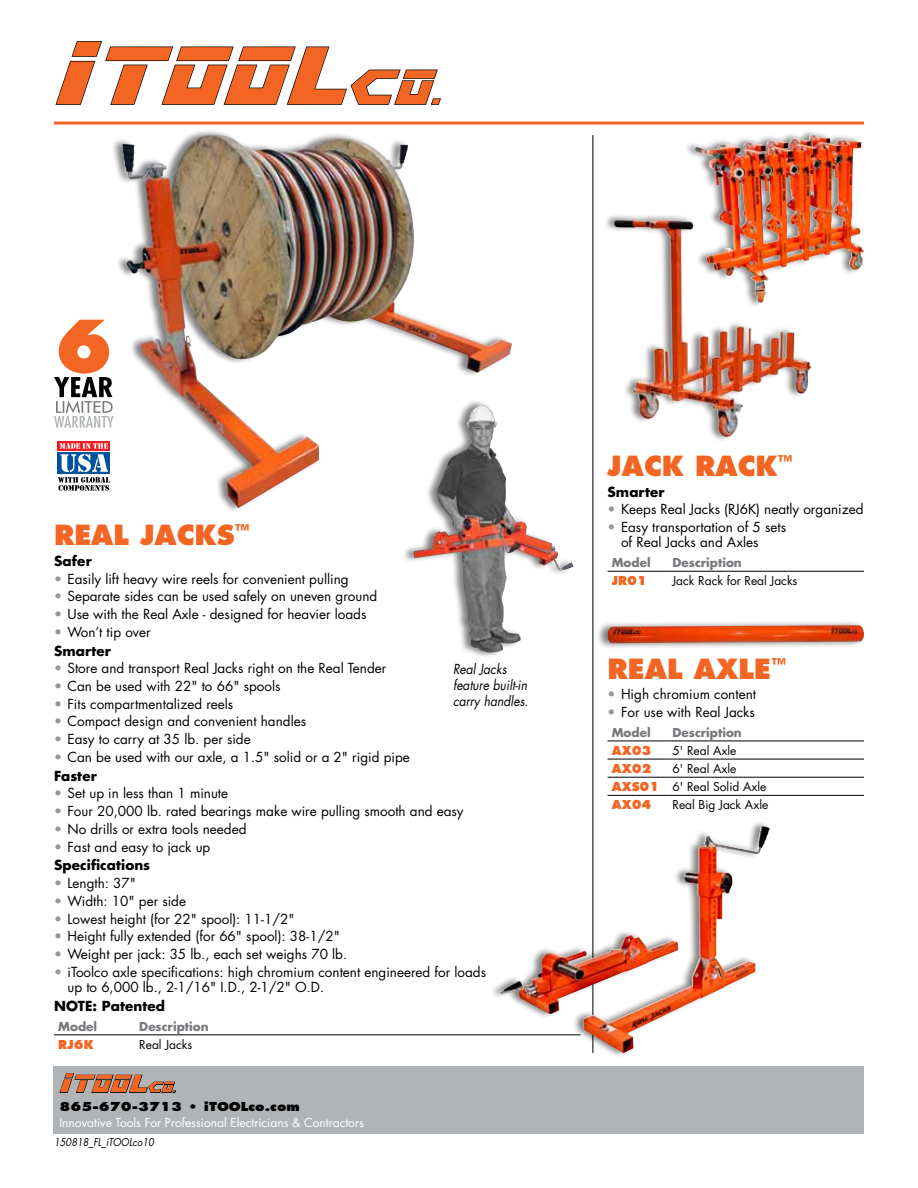
<style>
.page{position:relative;width:918px;height:1188px;background:#fff}
.page>*{position:absolute;margin:0;border:0;box-sizing:border-box;transform-origin:0 0}
.t1{font:62.85px "Metal Gear";color:#f26522;scale:1.35 1}
.t2{font:800 27px "Futura";color:#f26522}
.t3{font:18.9px "Metal Gear";color:#f26522;scale:1.35 1}
.t4{font:13.5px/18.9px "Futura";color:#000}
.t5{font:italic 13.5px/16.2px "Futura";color:#000;scale:.9 1}
.t6{font:700 13.5px "Futura";letter-spacing:.01em;color:#000}
.t7{font:12px/18.3px "Futura";color:#000}
.t8{font:12px "Futura";color:#fff}
.t9{font:700 12px "Futura";color:#77787b}
.t10{font:800 12px "Futura";color:#000;scale:1.1 1}
.t11{font:800 12px "Futura";color:#f26522}
.t12{font:italic 10.5px "Futura";letter-spacing:-.005em;color:#000;scale:.9 1}
.s1{font-size:68.85px}
.s2{font-size:37.5px}
.s3{color:#939598}
.s4{font-weight:700}
.s5{font-size:20.7px}
.s6{font-size:11.25px}
.s7{font-weight:800;color:#f26522}
</style>
<div class="page">
<hr style="left:54px;top:122px;width:810px;height:2px;background:#f26522">
<svg style="left:55px;top:41px;width:386px;height:64px"></svg>
<div style="left:54px;top:1066px;width:810px;height:68px;background:#b1b4b6"></div>
<svg style="left:60px;top:1073px;width:116px;height:20px"></svg>
<div style="left:111px;top:129px;width:401px;height:384px;background:#000;opacity:.5"></div>
<img style="left:122px;top:135px;width:390px;height:373px">
<hr style="left:54px;top:1035px;width:81px;height:1px;background:#000">
<hr style="left:135px;top:1035px;width:445px;height:1px;background:#000">
<div style="left:403px;top:399px;width:171px;height:260px;background:#000;opacity:.5"></div>
<img style="left:414px;top:405px;width:106px;height:248px">
<hr style="left:608px;top:571px;width:60px;height:1px;background:#000">
<hr style="left:668px;top:571px;width:196px;height:1px;background:#000">
<hr style="left:608px;top:741px;width:60px;height:1px;background:#000">
<hr style="left:668px;top:741px;width:196px;height:1px;background:#000">
<hr style="left:608px;top:759px;width:60px;height:1px;background:#000">
<hr style="left:668px;top:759px;width:196px;height:1px;background:#000">
<hr style="left:608px;top:777px;width:60px;height:1px;background:#000">
<hr style="left:668px;top:777px;width:196px;height:1px;background:#000">
<hr style="left:608px;top:795px;width:60px;height:1px;background:#000">
<hr style="left:668px;top:795px;width:196px;height:1px;background:#000">
<div style="left:596px;top:619px;width:268px;height:30px;background:#000;opacity:.5"></div>
<img style="left:608px;top:625px;width:256px;height:18px">
<div style="left:684px;top:129px;width:180px;height:179px;background:#000;opacity:.5"></div>
<img style="left:695px;top:135px;width:117px;height:72px">
<hr style="left:592px;top:135px;width:1px;height:918px;background:#000">
<div style="left:489px;top:821px;width:281px;height:238px;background:#000;opacity:.5"></div>
<img style="left:583px;top:826px;width:187px;height:227px">
<svg style="left:54px;top:320px;width:60px;height:108px"></svg>
<div style="left:603px;top:207px;width:230px;height:236px;background:#000;opacity:.5"></div>
<img style="left:603px;top:212px;width:229px;height:231px">
<div style="left:57px;top:441px;width:53px;height:10px;background:#ed1d24"></div>
<div style="left:57px;top:452px;width:53px;height:22px;background:#00539b"></div>
<svg style="left:58px;top:443px;width:52px;height:48px"></svg>
<h1 class="t1" style="left:54px;top:43px;width:288px"><span class="s1">i</span>TOOL<span class="s2">CO.</span></h1>
<h2 class="t2" style="left:54px;top:518px;width:197px">REAL JACKS<sup>™</sup></h2>
<p class="t6" style="left:54px;top:552px;width:39px">Safer</p>
<p class="t4" style="left:54px;top:569px;width:296px"><span class="s3">•</span> Easily lift heavy wire reels for convenient pulling</p>
<p class="t4" style="left:54px;top:587px;width:325px"><span class="s3">•</span> Separate sides can be used safely on uneven ground</p>
<p class="t4" style="left:54px;top:604px;width:314px"><span class="s3">•</span> Use with the Real Axle - designed for heavier loads</p>
<p class="t4" style="left:54px;top:622px;width:98px"><span class="s3">•</span> Won’t tip over<br><span class="s4">Smarter</span></p>
<p class="t4" style="left:54px;top:659px;width:334px"><span class="s3">•</span> Store and transport Real Jacks right on the Real Tender</p>
<p class="t4" style="left:54px;top:676px;width:228px"><span class="s3">•</span> Can be used with 22" to 66" spools</p>
<p class="t4" style="left:54px;top:694px;width:181px"><span class="s3">•</span> Fits compartmentalized reels</p>
<p class="t4" style="left:54px;top:712px;width:254px"><span class="s3">•</span> Compact design and convenient handles</p>
<p class="t4" style="left:54px;top:730px;width:198px"><span class="s3">•</span> Easy to carry at 35 lb. per side</p>
<p class="t4" style="left:54px;top:747px;width:357px"><span class="s3">•</span> Can be used with our axle, a 1.5" solid or a 2" rigid pipe<br><span class="s4">Faster</span></p>
<p class="t4" style="left:54px;top:784px;width:176px"><span class="s3">•</span> Set up in less than 1 minute</p>
<p class="t4" style="left:54px;top:802px;width:411px"><span class="s3">•</span> Four 20,000 lb. rated bearings make wire pulling smooth and easy</p>
<p class="t4" style="left:54px;top:819px;width:194px"><span class="s3">•</span> No drills or extra tools needed</p>
<p class="t4" style="left:54px;top:837px;width:158px"><span class="s3">•</span> Fast and easy to jack up<br><span class="s4">Specifications</span></p>
<p class="t4" style="left:54px;top:874px;width:84px"><span class="s3">•</span> Length: 37"</p>
<p class="t4" style="left:54px;top:891px;width:134px"><span class="s3">•</span> Width: 10" per side</p>
<p class="t4" style="left:54px;top:909px;width:242px"><span class="s3">•</span> Lowest height (for 22" spool): 11-1/2"</p>
<p class="t4" style="left:54px;top:927px;width:287px"><span class="s3">•</span> Height fully extended (for 66" spool): 38-1/2"</p>
<p class="t4" style="left:54px;top:944px;width:295px"><span class="s3">•</span> Weight per jack: 35 lb., each set weighs 70 lb.</p>
<p class="t4" style="left:68px;top:964px;width:420px;line-height:15px;text-indent:-14px"><span class="s3">•</span> iToolco axle specifications: high chromium content engineered for loads up to 6,000 lb., 2-1/16" I.D., 2-1/2" O.D.</p>
<p class="t6" style="left:54px;top:996px;width:113px">NOTE: Patented</p>
<p class="t9" style="left:58px;top:1018px;width:40px">Model</p>
<p class="t9" style="left:139px;top:1018px;width:71px">Description</p>
<p class="t11" style="left:58px;top:1037px;width:36px">RJ6K</p>
<p class="t7" style="left:139px;top:1035px;width:54px">Real Jacks</p>
<p class="t5" style="left:453px;top:660px;width:85px">Real Jacks feature built-in carry handles.</p>
<h3 class="t3" style="left:59px;top:1074px;width:88px"><span class="s5">i</span>TOOL<span class="s6">CO.</span></h3>
<p class="t10" style="left:59px;top:1099px;width:220px">865-670-3713 • ITOOLCO.COM</p>
<p class="t8" style="left:59px;top:1115px;width:306px">Innovative Tools For Professional Electricians &amp; Contractors</p>
<p class="t12" style="left:54px;top:1135px;width:113px">150818_FL_iTOOLco10</p>
<h2 class="t2" style="left:608px;top:449px;width:187px">JACK RACK<sup>™</sup></h2>
<p class="t6" style="left:608px;top:482px;width:59px">Smarter</p>
<p class="t4" style="left:608px;top:500px;width:258px"><span class="s3">•</span> Keeps Real Jacks (RJ6K) neatly organized</p>
<p class="t4" style="left:621px;top:519px;width:167px;line-height:15px;text-indent:-14px"><span class="s3">•</span> Easy transportation of 5 sets of Real Jacks and Axles</p>
<p class="t9" style="left:612px;top:554px;width:40px">Model</p>
<p class="t9" style="left:673px;top:554px;width:71px">Description</p>
<p class="t11" style="left:612px;top:573px;width:37px">JR01</p>
<p class="t7" style="left:673px;top:571px;width:126px">Jack Rack for Real Jacks</p>
<h2 class="t2" style="left:608px;top:652px;width:180px">REAL AXLE<sup>™</sup></h2>
<p class="t4" style="left:608px;top:684px;width:150px"><span class="s3">•</span> High chromium content</p>
<p class="t4" style="left:608px;top:702px;width:149px"><span class="s3">•</span> For use with Real Jacks</p>
<p class="t9" style="left:612px;top:724px;width:40px">Model</p>
<p class="t9" style="left:673px;top:724px;width:71px">Description</p>
<p class="t11" style="left:612px;top:743px;width:41px">AX03</p>
<p class="t7" style="left:673px;top:741px;width:65px">5' Real Axle</p>
<p class="t11" style="left:612px;top:761px;width:41px">AX02</p>
<p class="t7" style="left:673px;top:759px;width:65px">6' Real Axle</p>
<p class="t11" style="left:612px;top:779px;width:11px">AXS</p>
<p class="t7" style="left:612px;top:777px;width:156px;text-indent:28px"><span class="s7">01</span> 6' Real Solid Axle<br><span class="s7">AX04</span></p>
<p class="t7" style="left:673px;top:795px;width:97px">Real Big Jack Axle</p>
</div>
